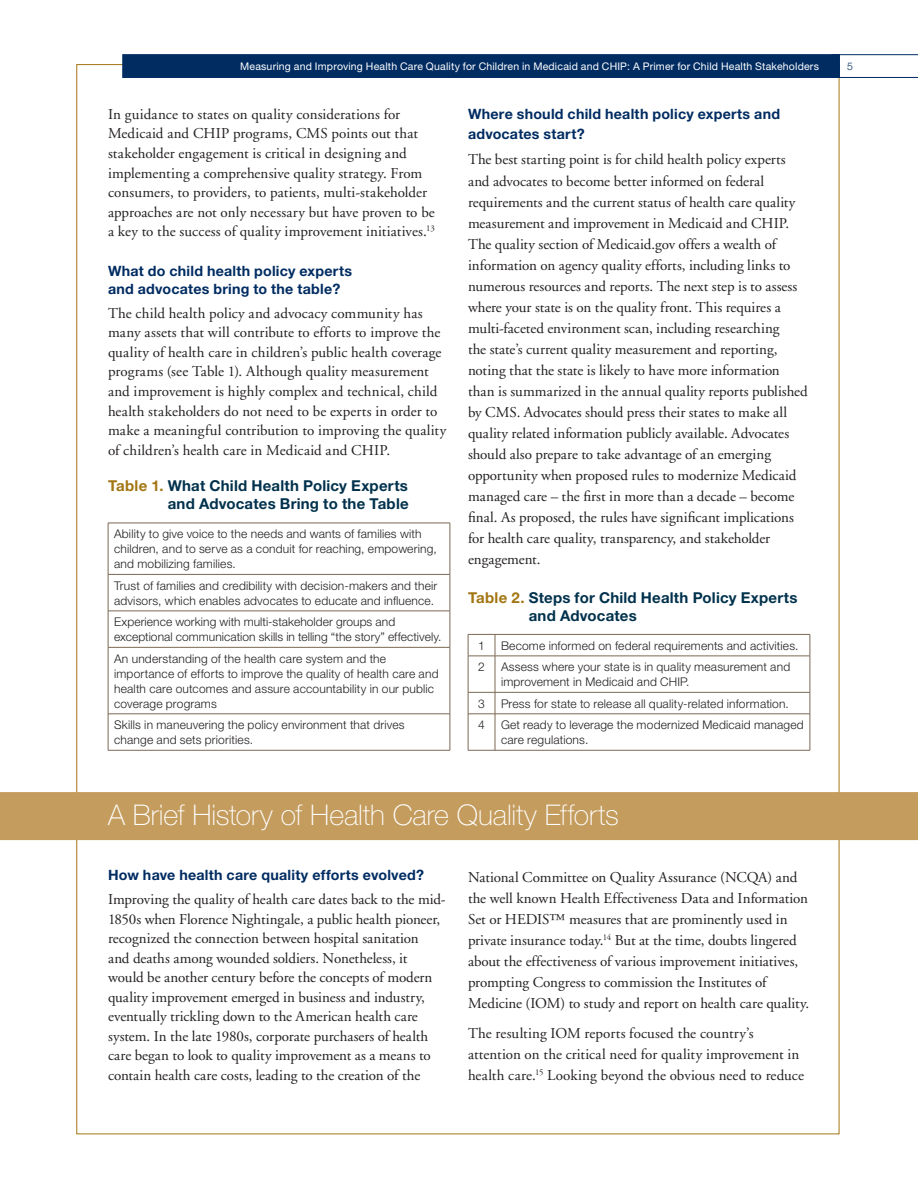
<style>
.page{position:relative;width:918px;height:1188px;background:#fff}
.page>*{position:absolute;margin:0;border:0;box-sizing:border-box;transform-origin:0 0}
.H1_with_rule{font:100 28.5px "Helvetica Neue";letter-spacing:-.005em;color:#fff}
.body_copy{font:15px/19.5px "Adobe Garamond";color:#231f20}
.exhibit_head{font:700 15px/18px "Helvetica Neue";letter-spacing:.015em;color:#00314c;text-align:right}
.t1{font:700 14.25px/18px "Helvetica Neue";letter-spacing:.015em;color:#002c62}
.table_body{font:300 12px/15px "Helvetica Neue";letter-spacing:.015em;color:#231f20}
.t2{font:10.5px "Helvetica Neue";letter-spacing:.02em;color:#fff}
.t3{font:300 10.5px "Helvetica Neue";color:#002c62}
.s1{color:#a37512}
</style>
<div class="page">
<svg style="left:840px;top:54px;width:78px;height:24px"></svg>
<div style="left:122px;top:54px;width:718px;height:24px;background:#002c62;border:1px solid #002c62"></div>
<svg style="left:109px;top:524px;width:341px;height:226px"></svg>
<hr style="left:108px;top:611px;width:342px;height:1px;background:#7c6954">
<hr style="left:108px;top:647px;width:342px;height:1px;background:#7c6954">
<hr style="left:108px;top:714px;width:342px;height:1px;background:#7c6954">
<hr style="left:108px;top:575px;width:1px;height:36px;background:#7c6954">
<hr style="left:450px;top:575px;width:1px;height:36px;background:#7c6954">
<hr style="left:108px;top:611px;width:1px;height:36px;background:#7c6954">
<hr style="left:450px;top:611px;width:1px;height:36px;background:#7c6954">
<hr style="left:108px;top:647px;width:1px;height:67px;background:#7c6954">
<hr style="left:450px;top:647px;width:1px;height:67px;background:#7c6954">
<hr style="left:108px;top:714px;width:1px;height:36px;background:#7c6954">
<hr style="left:450px;top:714px;width:1px;height:36px;background:#7c6954">
<hr style="left:108px;top:750px;width:342px;height:1px;background:#7c6954">
<hr style="left:108px;top:523px;width:342px;height:1px;background:#7c6954">
<hr style="left:108px;top:523px;width:1px;height:51px;background:#7c6954">
<hr style="left:450px;top:523px;width:1px;height:51px;background:#7c6954">
<hr style="left:108px;top:574px;width:342px;height:1px;background:#7c6954">
<svg style="left:468px;top:634px;width:343px;height:117px"></svg>
<hr style="left:495px;top:656px;width:315px;height:1px;background:#7c6954">
<div style="left:0;top:792px;width:918px;height:48px;background:#c49c5d"></div>
<p class="t2" style="left:240px;top:60px;width:580px">Measuring and Improving Health Care Quality for Children in Medicaid and CHIP: A Primer for Child Health Stakeholders</p>
<p class="t3" style="left:847px;top:59px;width:7px">5</p>
<p class="body_copy" style="left:108px;top:105px;width:328px">In guidance to states on quality considerations for Medicaid and CHIP programs, CMS points out that stakeholder engagement is critical in designing and implementing a comprehensive quality strategy. From consumers, to providers, to patients, multi-stakeholder approaches are not only necessary but have proven to be a key to the success of quality improvement initiatives.<sup>13</sup></p>
<h2 class="t1" style="left:108px;top:261px;width:246px">What do child health policy experts and advocates bring to the table?</h2>
<p class="body_copy" style="left:108px;top:304px;width:340px">The child health policy and advocacy community has many assets that will contribute to efforts to improve the quality of health care in children’s public health coverage programs (see Table 1). Although quality measurement and improvement is highly complex and technical, child health stakeholders do not need to be experts in order to make a meaningful contribution to improving the quality of children’s health care in Medicaid and CHIP.</p>
<p class="exhibit_head" style="left:108px;top:477px;width:302px"><span class="s1">Table 1.</span> What Child Health Policy Experts and Advocates Bring to the Table</p>
<p class="table_body" style="left:114px;top:526px;width:324px">Ability to give voice to the needs and wants of families with children, and to serve as a conduit for reaching, empowering, and mobilizing families.</p>
<p class="table_body" style="left:114px;top:578px;width:325px">Trust of families and credibility with decision-makers and their advisors, which enables advocates to educate and influence.</p>
<p class="table_body" style="left:114px;top:614px;width:329px">Experience working with multi-stakeholder groups and exceptional communication skills in telling “the story” effectively.</p>
<p class="table_body" style="left:114px;top:651px;width:326px">An understanding of the health care system and the importance of efforts to improve the quality of health care and health care outcomes and assure accountability in our public coverage programs</p>
<p class="table_body" style="left:114px;top:717px;width:292px">Skills in maneuvering the policy environment that drives change and sets priorities.</p>
<h2 class="t1" style="left:468px;top:104px;width:314px;line-height:19.5px">Where should child health policy experts and advocates start?</h2>
<p class="body_copy" style="left:468px;top:150px;width:341px;line-height:21px">The best starting point is for child health policy experts and advocates to become better informed on federal requirements and the current status of health care quality measurement and improvement in Medicaid and CHIP.<br>The quality section of Medicaid.gov offers a wealth of information on agency quality efforts, including links to numerous resources and reports. The next step is to assess where your state is on the quality front. This requires a multi-faceted environment scan, including researching<br>the state’s current quality measurement and reporting, noting that the state is likely to have more information than is summarized in the annual quality reports published by CMS. Advocates should press their states to make all quality related information publicly available. Advocates should also prepare to take advantage of an emerging opportunity when proposed rules to modernize Medicaid managed care – the first in more than a decade – become final. As proposed, the rules have significant implications for health care quality, transparency, and stakeholder engagement.</p>
<p class="exhibit_head" style="left:529px;top:588px;width:270px;text-align:left;text-indent:-61px"><span class="s1">Table 2.</span> Steps for Child Health Policy Experts and Advocates</p>
<p class="table_body" style="left:478px;top:638px;width:8px">1</p>
<p class="table_body" style="left:501px;top:638px;width:299px">Become informed on federal requirements and activities.</p>
<p class="table_body" style="left:478px;top:659px;width:8px">2</p>
<p class="table_body" style="left:501px;top:659px;width:291px">Assess where your state is in quality measurement and improvement in Medicaid and CHIP.</p>
<p class="table_body" style="left:478px;top:696px;width:8px">3</p>
<p class="table_body" style="left:501px;top:696px;width:289px">Press for state to release all quality-related information.</p>
<p class="table_body" style="left:478px;top:717px;width:8px">4</p>
<p class="table_body" style="left:501px;top:717px;width:304px">Get ready to leverage the modernized Medicaid managed care regulations.</p>
<p class="H1_with_rule" style="left:108px;top:799px;width:512px">A Brief History of Health Care Quality Efforts</p>
<h2 class="t1" style="left:108px;top:866px;width:318px">How have health care quality efforts evolved?</h2>
<p class="body_copy" style="left:108px;top:890px;width:339px">Improving the quality of health care dates back to the mid-1850s when Florence Nightingale, a public health pioneer, recognized the connection between hospital sanitation<br>and deaths among wounded soldiers. Nonetheless, it would be another century before the concepts of modern quality improvement emerged in business and industry, eventually trickling down to the American health care system. In the late 1980s, corporate purchasers of health care began to look to quality improvement as a means to contain health care costs, leading to the creation of the</p>
<p class="body_copy" style="left:468px;top:867px;width:343px;line-height:21.1px">National Committee on Quality Assurance (NCQA) and the well known Health Effectiveness Data and Information Set or HEDIS™ measures that are prominently used in private insurance today.<sup>14</sup> But at the time, doubts lingered about the effectiveness of various improvement initiatives, prompting Congress to commission the Institutes of Medicine (IOM) to study and report on health care quality.</p>
<p class="body_copy" style="left:468px;top:1023px;width:338px;line-height:21.1px">The resulting IOM reports focused the country’s attention on the critical need for quality improvement in health care.<sup>15</sup> Looking beyond the obvious need to reduce</p>
</div>
